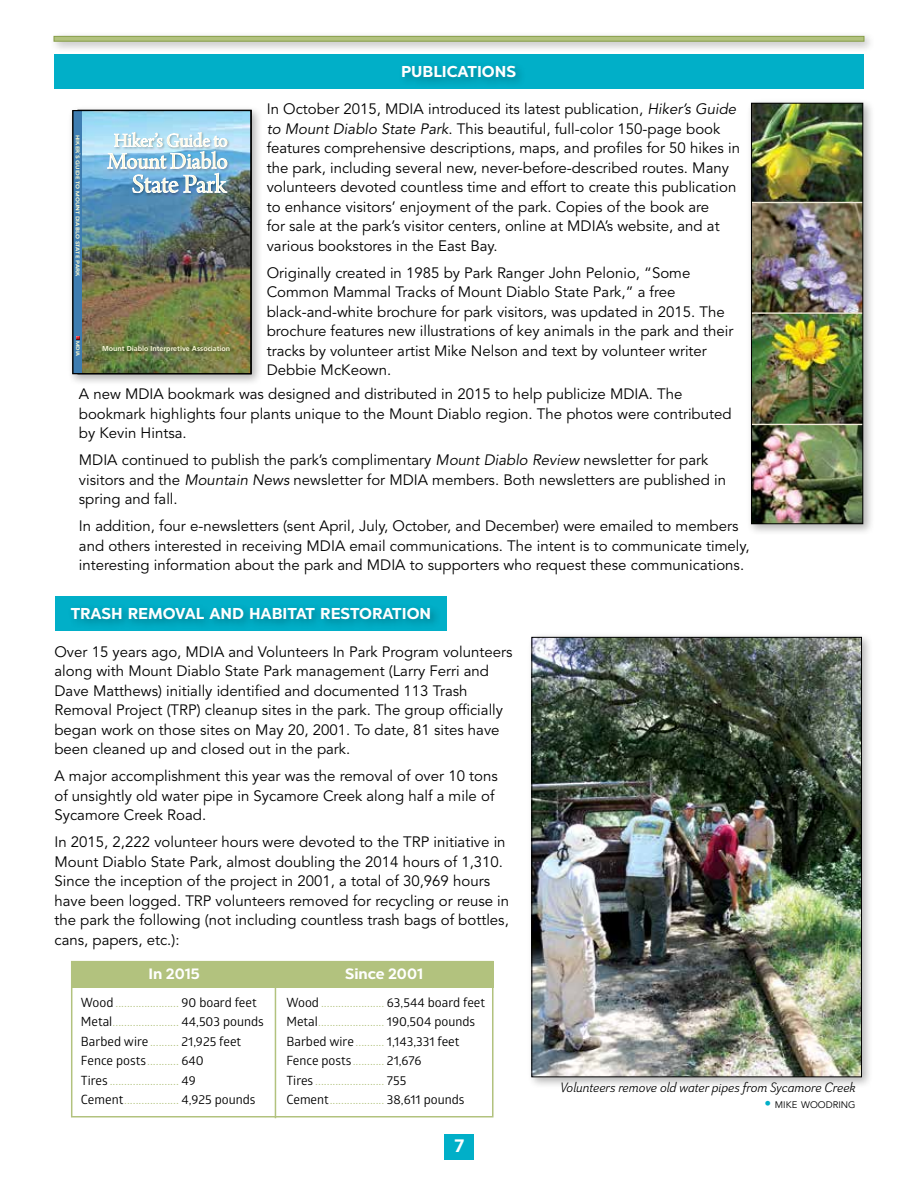
<style>
.page{position:relative;width:918px;height:1188px;background:#fff}
.page>*{position:absolute;margin:0;border:0;box-sizing:border-box;transform-origin:0 0}
.t1{font:700 18px "Chronica Pro";color:#fff}
.t2{font:700 15.75px "Chronica Pro";color:#fff}
.t3{font:15px/19.5px "Avenir LT Std";color:#000}
.t4{font:700 15px "Chronica Pro";color:#fff}
.t5{font:13.5px "Grn D Nor Reg It";color:#000}
.t6{font:12.75px/19.5px "Glober";color:#b2c27e}
.t7{font:9.45px "Avenir LT Std";color:#000}
.t8{font:700 7.2px "Frutiger LT Pro";color:#fbf9d8}
.t9{font:700 expanded 6.75px "Grn D";color:#faf8cf}
.t10{font:700 expanded 6.3px "Grn D";color:#faf8cf}
.s1{font-style:italic}
.s2{color:#000}
.s3{font-size:13.5px;color:#01afc8}
</style>
<div class="page">
<div style="left:445px;top:1134px;width:29px;height:25px;background:#01afc8"></div>
<div style="left:54px;top:54px;width:810px;height:34px;background:#01afc8"></div>
<div style="left:398px;top:61px;width:129px;height:28px;background:#000;opacity:.3"></div>
<div style="left:746px;top:98px;width:129px;height:438px;background:#000;opacity:.3"></div>
<img style="left:753px;top:105px;width:108px;height:97px">
<img style="left:753px;top:203px;width:108px;height:109px">
<hr style="left:751px;top:202px;width:112px;height:1px;background:#f3eddb">
<img style="left:753px;top:314px;width:108px;height:110px">
<hr style="left:751px;top:312px;width:112px;height:2px;background:#f3eddb">
<img style="left:753px;top:425px;width:108px;height:97px">
<hr style="left:751px;top:424px;width:112px;height:1px;background:#f3eddb">
<div style="left:751px;top:103px;width:112px;height:421px;border:1px solid #000"></div>
<div style="left:49px;top:31px;width:827px;height:22px;background:#000;opacity:.3"></div>
<svg style="left:54px;top:36px;width:810px;height:6px;background:#a5b770"></svg>
<div style="left:71px;top:961px;width:423px;height:157px;border:2px solid #b2c27e"></div>
<div style="left:71px;top:962px;width:423px;height:26px;background:#b2c27e"></div>
<hr style="left:275px;top:962px;width:1px;height:156px;background:#b2c27e">
<div style="left:56px;top:596px;width:391px;height:34px;background:#01afc8"></div>
<div style="left:67px;top:603px;width:374px;height:28px;background:#000;opacity:.3"></div>
<div style="left:527px;top:632px;width:346px;height:457px;background:#000;opacity:.3"></div>
<img style="left:533px;top:639px;width:327px;height:436px">
<div style="left:531px;top:637px;width:331px;height:440px;border:1px solid #000"></div>
<div style="left:68px;top:105px;width:195px;height:281px;background:#000;opacity:.3"></div>
<img style="left:82px;top:112px;width:167px;height:260px">
<div style="left:73px;top:111px;width:9px;height:263px;background:#3e7db1"></div>
<div style="left:102px;top:345px;width:131px;height:11px;background:#000;opacity:.4"></div>
<div style="left:113px;top:132px;width:118px;height:19px;background:#000;opacity:.3"></div>
<div style="left:106px;top:151px;width:125px;height:21px;background:#000;opacity:.3"></div>
<div style="left:132px;top:172px;width:99px;height:24px;background:#000;opacity:.4"></div>
<img style="left:107px;top:132px;width:120px;height:61px">
<svg style="left:76px;top:336px;width:4px;height:3px"></svg>
<div style="left:72px;top:110px;width:179px;height:264px;border:1px solid #000"></div>
<p class="t9" style="left:83px;top:135px;width:143px;rotate:90deg">hiker’s guide to mount diablo state park</p>
<p class="t10" style="left:82px;top:341px;width:17px;rotate:90deg">mdia</p>
<p class="t8" style="left:102px;top:344px;width:130px">Mount Diablo Interpretive Association</p>
<p class="t2" style="left:401px;top:62px;width:117px">PUBLICATIONS</p>
<p class="t3" style="left:267px;top:100px;width:475px">In October 2015, MDIA introduced its latest publication, <span class="s1">Hiker’s Guide to Mount Diablo State Park</span>. This beautiful, full-color 150-page book features comprehensive descriptions, maps, and profiles for 50 hikes in the park, including several new, never-before-described routes. Many volunteers devoted countless time and effort to create this publication to enhance visitors’ enjoyment of the park. Copies of the book are<br>for sale at the park’s visitor centers, online at MDIA’s website, and at various bookstores in the East Bay.</p>
<p class="t3" style="left:267px;top:263px;width:468px">Originally created in 1985 by Park Ranger John Pelonio, “Some Common Mammal Tracks of Mount Diablo State Park,” a free black-and-white brochure for park visitors, was updated in 2015. The brochure features new illustrations of key animals in the park and their tracks by volunteer artist Mike Nelson and text by volunteer writer Debbie McKeown.</p>
<p class="t3" style="left:79px;top:385px;width:654px">A new MDIA bookmark was designed and distributed in 2015 to help publicize MDIA. The bookmark highlights four plants unique to the Mount Diablo region. The photos were contributed by Kevin Hintsa.</p>
<p class="t3" style="left:79px;top:451px;width:649px">MDIA continued to publish the park’s complimentary <span class="s1">Mount Diablo Review</span> newsletter for park visitors and the <span class="s1">Mountain News</span> newsletter for MDIA members. Both newsletters are published in spring and fall.</p>
<p class="t3" style="left:79px;top:517px;width:672px">In addition, four e-newsletters (sent April, July, October, and December) were emailed to members and others interested in receiving MDIA email communications. The intent is to communicate timely, interesting information about the park and MDIA to supporters who request these communications.</p>
<p class="t2" style="left:71px;top:604px;width:362px">TRASH REMOVAL AND HABITAT RESTORATION</p>
<p class="t3" style="left:54px;top:642px;width:459px">Over 15 years ago, MDIA and Volunteers In Park Program volunteers along with Mount Diablo State Park management (Larry Ferri and Dave Matthews) initially identified and documented 113 Trash Removal Project (TRP) cleanup sites in the park. The group officially began work on those sites on May 20, 2001. To date, 81 sites have been cleaned up and closed out in the park.</p>
<p class="t3" style="left:54px;top:767px;width:445px">A major accomplishment this year was the removal of over 10 tons of unsightly old water pipe in Sycamore Creek along half a mile of<br>Sycamore Creek Road.</p>
<p class="t3" style="left:54px;top:833px;width:456px">In 2015, 2,222 volunteer hours were devoted to the TRP initiative in Mount Diablo State Park, almost doubling the 2014 hours of 1,310.<br>Since the inception of the project in 2001, a total of 30,969 hours have been logged. TRP volunteers removed for recycling or reuse in the park the following (not including countless trash bags of bottles, cans, papers, etc.):</p>
<p class="t4" style="left:149px;top:964px;width:53px">In 2015</p>
<p class="t4" style="left:345px;top:964px;width:79px">Since 2001</p>
<p class="t6" style="left:81px;top:992px;width:184px"><span class="s2">Wood</span> ...................... <span class="s2">90 board feet Metal</span>....................... <span class="s2">44,503 pounds Barbed wire</span> .......... <span class="s2">21,925 feet Fence posts</span>........... <span class="s2">640<br>Tires</span> ........................ <span class="s2">49<br>Cement</span>................... <span class="s2">4,925 pounds</span></p>
<p class="t6" style="left:286px;top:992px;width:200px"><span class="s2">Wood</span> ...................... <span class="s2">63,544 board feet Metal</span>....................... <span class="s2">190,504 pounds Barbed wire</span> .......... <span class="s2">1,143,331 feet Fence posts</span>........... <span class="s2">21,676<br>Tires</span> ........................ <span class="s2">755<br>Cement</span>................... <span class="s2">38,611 pounds</span></p>
<p class="t1" style="left:455px;top:1134px;width:11px">7</p>
<p class="t5" style="left:560px;top:1078px;width:297px">Volunteers remove old water pipes from Sycamore Creek</p>
<p class="t7" style="left:764px;top:1099px;width:93px"><span class="s3">•</span> MIKE WOODRING</p>
</div>
